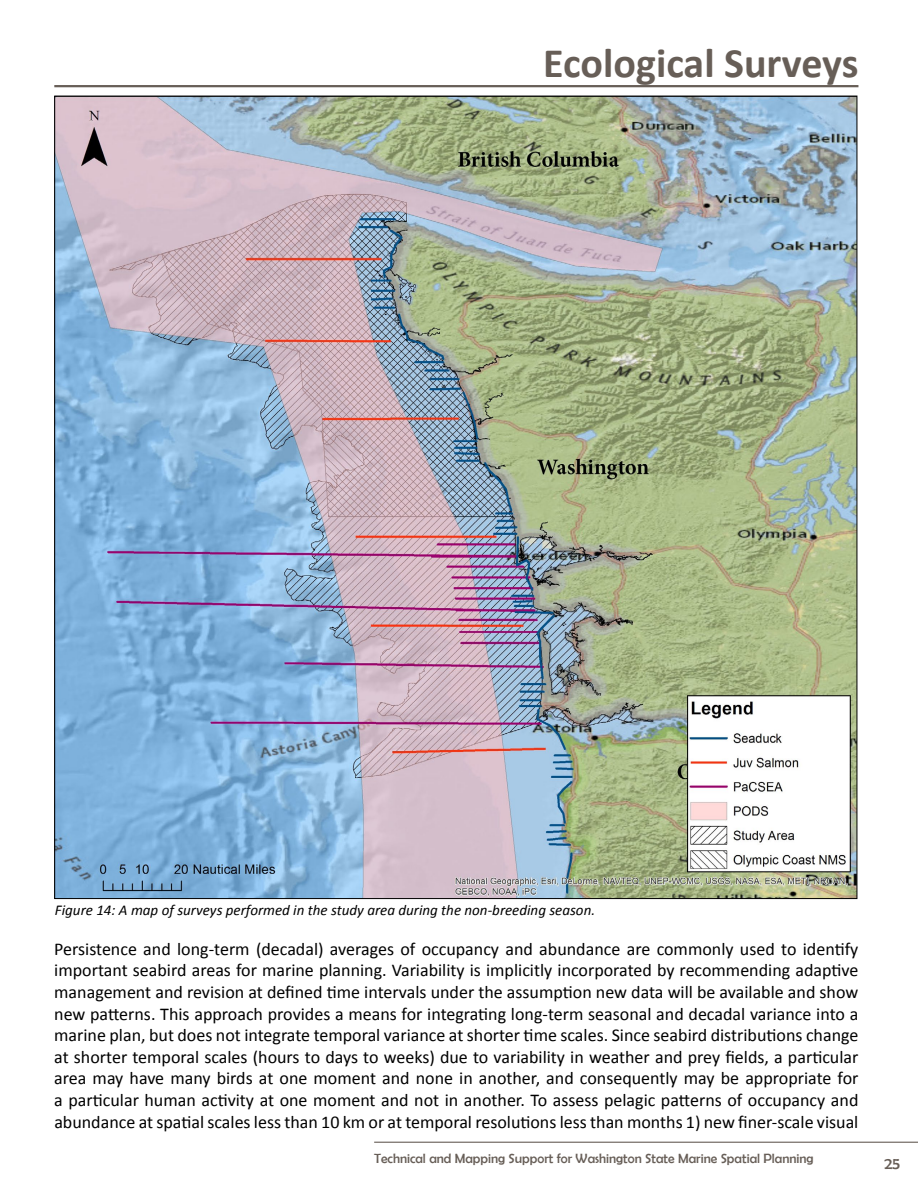
<style>
.page{position:relative;width:918px;height:1188px;background:#fff}
.page>*{position:absolute;margin:0;border:0;box-sizing:border-box;transform-origin:0 0}
.t1{font:700 42px "Calibri";color:#675e57}
.t2{font:18px/21.6px "Calibri";color:#000;text-align:justify}
.t3{font:16.5px "Berlin Sans FB";color:#675e57}
.t4{font:italic 15px "Calibri";color:#000}
.t5{font:13.5px "Berlin Sans FB";color:#675e57}
</style>
<div class="page">
<hr style="left:374px;top:1142px;width:544px;height:1px;background:#675e57">
<hr style="left:54px;top:85px;width:804px;height:2px;background:#675e57">
<img style="left:56px;top:98px;width:799px;height:799px">
<h1 class="t1" style="left:543px;top:36px;width:317px">Ecological Surveys</h1>
<p class="t4" style="left:55px;top:900px;width:542px">Figure 14: A map ofsurveys performed in the study area during the non-breeding season.</p>
<p class="t2" style="left:54px;top:938px;width:806px">Persistence and long-term (decadal) averages of occupancy and abundance are commonly used to identify important seabird areas for marine planning. Variability is implicitly incorporated by recommending adaptive management and revision at defined time intervals under the assumption new data will be available and show new patterns. This approach provides a means for integrating long-term seasonal and decadal variance into a marine plan, but does not integrate temporal variance at shorter time scales. Since seabird distributions change at shorter temporal scales (hours to days to weeks) due to variability in weather and prey fields, a particular area may have many birds at one moment and none in another, and consequently may be appropriate for a particular human activity at one moment and not in another. To assess pelagic patterns of occupancy and abundance at spatial scales less than 10 km or at temporal resolutions less than months 1) new finer-scale visual</p>
<p class="t5" style="left:374px;top:1151px;width:441px">Technical and Mapping Support for Washington State Marine Spatial Planning</p>
<p class="t3" style="left:885px;top:1155px;width:17px">25</p>
</div>
